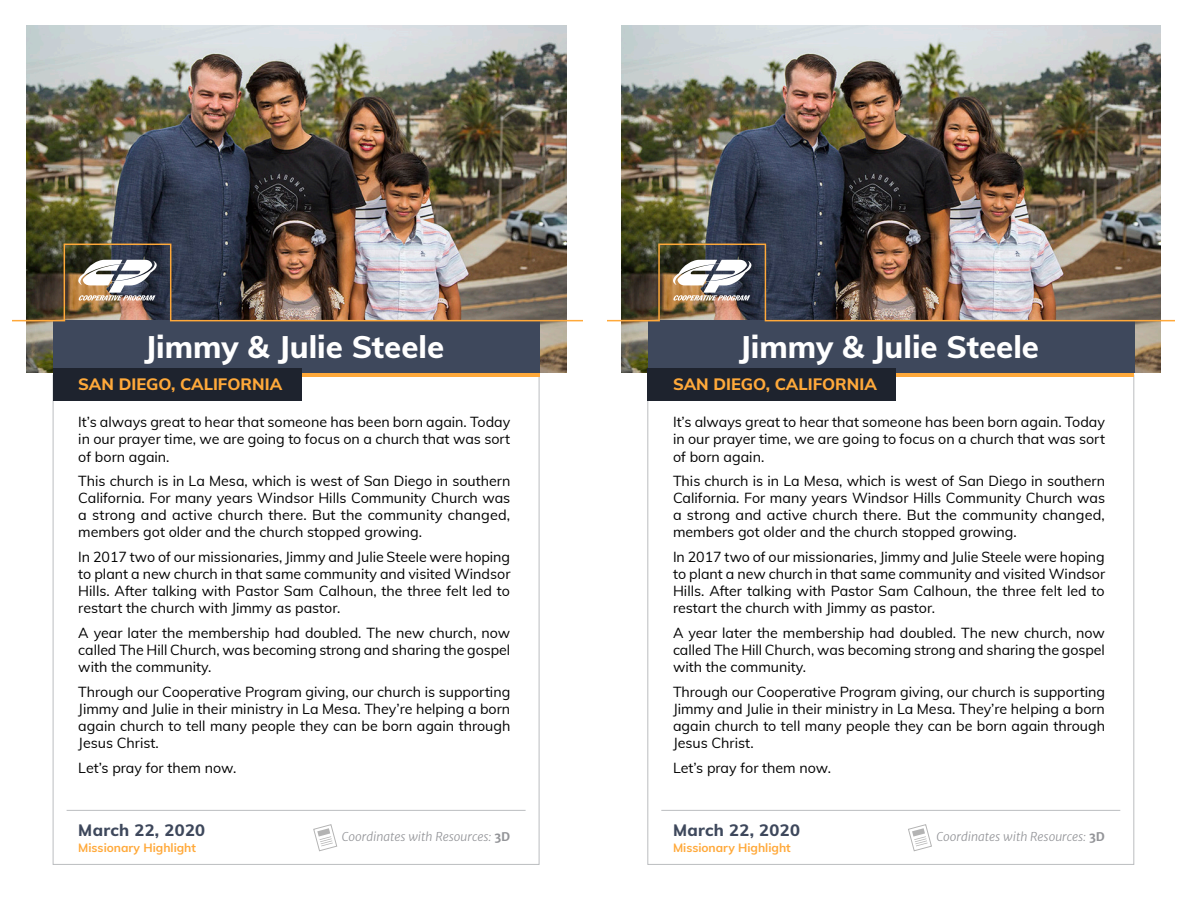
<style>
.page{position:relative;width:1188px;height:918px;background:#fff}
.page>*{position:absolute;margin:0;border:0;box-sizing:border-box;transform-origin:0 0}
.t1{font:800 31.2px "Muli";color:#fff}
.t2{font:800 16.5px "Muli";color:#ffa93a}
.t3{font:800 16.5px "Muli";letter-spacing:.02em;color:#3e485c}
.t4{font:14.25px/17.1px "Muli";color:#000;text-align:justify}
.t5{font:italic 300 12px "Merriweather Sans";color:#939498}
.t6{font:700 12px "Muli";color:#ffa93a}
.s1{font-weight:700;font-style:normal}
</style>
<div class="page">
<img style="left:27px;top:26px;width:539px;height:347px">
<div style="left:64px;top:244px;width:107px;height:89px;border:2px solid #ffa93a"></div>
<div style="left:53px;top:321px;width:486px;height:52px;background:#3e485c"></div>
<hr style="left:53px;top:373px;width:486px;height:4px;background:#ffa93a">
<div style="left:53px;top:368px;width:249px;height:32px;background:#1e232e"></div>
<svg style="left:78px;top:260px;width:79px;height:41px"></svg>
<hr style="left:67px;top:810px;width:459px;height:1px;background:#bbbdc0">
<svg style="left:313px;top:824px;width:25px;height:28px"></svg>
<hr style="left:13px;top:320px;width:52px;height:1px;background:#ffa93a">
<hr style="left:170px;top:320px;width:412px;height:1px;background:#ffa93a">
<img style="left:621px;top:26px;width:540px;height:347px">
<div style="left:658px;top:244px;width:108px;height:89px;border:2px solid #ffa93a"></div>
<div style="left:648px;top:321px;width:486px;height:52px;background:#3e485c"></div>
<hr style="left:647px;top:373px;width:487px;height:4px;background:#ffa93a">
<div style="left:647px;top:368px;width:249px;height:32px;background:#1e232e"></div>
<svg style="left:673px;top:260px;width:79px;height:41px"></svg>
<hr style="left:661px;top:810px;width:459px;height:1px;background:#bbbdc0">
<svg style="left:908px;top:824px;width:24px;height:28px"></svg>
<hr style="left:608px;top:320px;width:52px;height:1px;background:#ffa93a">
<hr style="left:765px;top:320px;width:409px;height:1px;background:#ffa93a">
<p class="t1" style="left:144px;top:324px;width:301px">Jimmy &amp; Julie Steele</p>
<p class="t1" style="left:739px;top:324px;width:301px">Jimmy &amp; Julie Steele</p>
<p class="t2" style="left:78px;top:372px;width:205px">SAN DIEGO, CALIFORNIA</p>
<p class="t4" style="left:78px;top:413px;width:434px">It’s always great to hear that someone has been born again. Today in our prayer time, we are going to focus on a church that was sort of born again.</p>
<p class="t4" style="left:78px;top:472px;width:434px">This church is in La Mesa, which is west of San Diego in southern California. For many years Windsor Hills Community Church was a strong and active church there. But the community changed, members got older and the church stopped growing.</p>
<p class="t4" style="left:78px;top:548px;width:434px">In 2017 two of our missionaries, Jimmy and Julie Steele were hoping to plant a new church in that same community and visited Windsor Hills. After talking with Pastor Sam Calhoun, the three felt led to restart the church with Jimmy as pastor.</p>
<p class="t4" style="left:78px;top:624px;width:434px">A year later the membership had doubled. The new church, now called The Hill Church, was becoming strong and sharing the gospel with the community.</p>
<p class="t4" style="left:78px;top:683px;width:434px">Through our Cooperative Program giving, our church is supporting Jimmy and Julie in their ministry in La Mesa. They’re helping a born again church to tell many people they can be born again through Jesus Christ.</p>
<p class="t4" style="left:78px;top:759px;width:160px">Let’s pray for them now.</p>
<p class="t2" style="left:673px;top:372px;width:205px">SAN DIEGO, CALIFORNIA</p>
<p class="t4" style="left:673px;top:413px;width:434px">It’s always great to hear that someone has been born again. Today in our prayer time, we are going to focus on a church that was sort of born again.</p>
<p class="t4" style="left:673px;top:472px;width:434px">This church is in La Mesa, which is west of San Diego in southern California. For many years Windsor Hills Community Church was a strong and active church there. But the community changed, members got older and the church stopped growing.</p>
<p class="t4" style="left:673px;top:548px;width:434px">In 2017 two of our missionaries, Jimmy and Julie Steele were hoping to plant a new church in that same community and visited Windsor Hills. After talking with Pastor Sam Calhoun, the three felt led to restart the church with Jimmy as pastor.</p>
<p class="t4" style="left:673px;top:624px;width:434px">A year later the membership had doubled. The new church, now called The Hill Church, was becoming strong and sharing the gospel with the community.</p>
<p class="t4" style="left:673px;top:683px;width:434px">Through our Cooperative Program giving, our church is supporting Jimmy and Julie in their ministry in La Mesa. They’re helping a born again church to tell many people they can be born again through Jesus Christ.</p>
<p class="t4" style="left:673px;top:759px;width:160px">Let’s pray for them now.</p>
<p class="t3" style="left:78px;top:818px;width:128px">March 22, 2020</p>
<p class="t5" style="left:342px;top:829px;width:170px">Coordinates with Resources: <span class="s1">3D</span></p>
<p class="t6" style="left:78px;top:839px;width:119px">Missionary Highlight</p>
<p class="t3" style="left:673px;top:818px;width:128px">March 22, 2020</p>
<p class="t5" style="left:937px;top:829px;width:170px">Coordinates with Resources: <span class="s1">3D</span></p>
<p class="t6" style="left:673px;top:839px;width:119px">Missionary Highlight</p>
</div>
